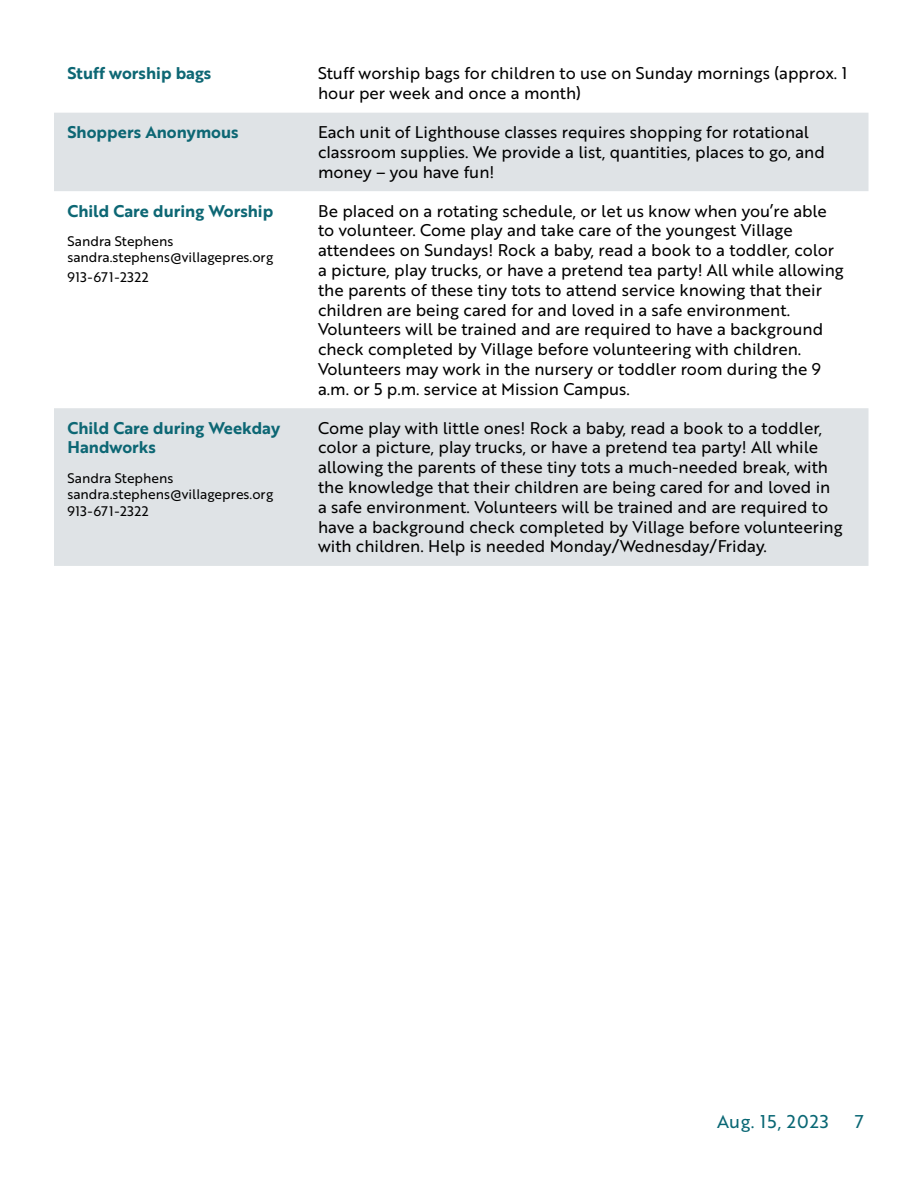
<style>
.page{position:relative;width:918px;height:1188px;background:#fff}
.page>*{position:absolute;margin:0;border:0;box-sizing:border-box;transform-origin:0 0}
.t1{font:18px "Brother 1816 Regular";letter-spacing:.055em;color:#096774}
.t2{font:16.5px/19.8px "Brother 1816 Regular";color:#000}
.t3{font:16.5px/19.8px "Brother 1816 Bold";color:#0d6774}
.t4{font:13.5px/16.2px "Brother 1816 Regular";color:#000}
.t5{font:13.5px "Brother 1816 Regular";letter-spacing:.04em;color:#000}
</style>
<div class="page">
<svg style="left:54px;top:113px;width:814px;height:453px;fill:#dfe3e6"></svg>
<p class="t3" style="left:68px;top:63px;width:145px">Stuff worship bags</p>
<p class="t2" style="left:318px;top:63px;width:531px">Stuff worship bags for children to use on Sunday mornings (approx. 1 hour per week and once a month)</p>
<p class="t3" style="left:68px;top:122px;width:173px">Shoppers Anonymous</p>
<p class="t2" style="left:318px;top:122px;width:508px">Each unit of Lighthouse classes requires shopping for rotational classroom supplies. We provide a list, quantities, places to go, and money – you have fun!</p>
<p class="t3" style="left:68px;top:200px;width:207px">Child Care during Worship</p>
<p class="t4" style="left:68px;top:233px;width:207px">Sandra Stephens sandra.stephens@villagepres.org</p>
<p class="t5" style="left:68px;top:267px;width:83px">913-671-2322</p>
<p class="t2" style="left:318px;top:200px;width:527px">Be placed on a rotating schedule, or let us know when you’re able to volunteer. Come play and take care of the youngest Village attendees on Sundays! Rock a baby, read a book to a toddler, color a picture, play trucks, or have a pretend tea party! All while allowing the parents of these tiny tots to attend service knowing that their children are being cared for and loved in a safe environment.<br>Volunteers will be trained and are required to have a background check completed by Village before volunteering with children.<br>Volunteers may work in the nursery or toddler room during the 9 a.m. or 5 p.m. service at Mission Campus.</p>
<p class="t3" style="left:68px;top:417px;width:214px">Child Care during Weekday<br>Handworks</p>
<p class="t4" style="left:68px;top:470px;width:207px">Sandra Stephens sandra.stephens@villagepres.org<br>913-671-2322</p>
<p class="t2" style="left:318px;top:417px;width:526px">Come play with little ones! Rock a baby, read a book to a toddler, color a picture, play trucks, or have a pretend tea party! All while allowing the parents of these tiny tots a much-needed break, with the knowledge that their children are being cared for and loved in a safe environment. Volunteers will be trained and are required to have a background check completed by Village before volunteering with children. Help is needed Monday/Wednesday/Friday.</p>
<p class="t1" style="left:717px;top:1108px;width:113px">Aug. 15, 2023</p>
<p class="t1" style="left:855px;top:1108px;width:10px">7</p>
</div>
